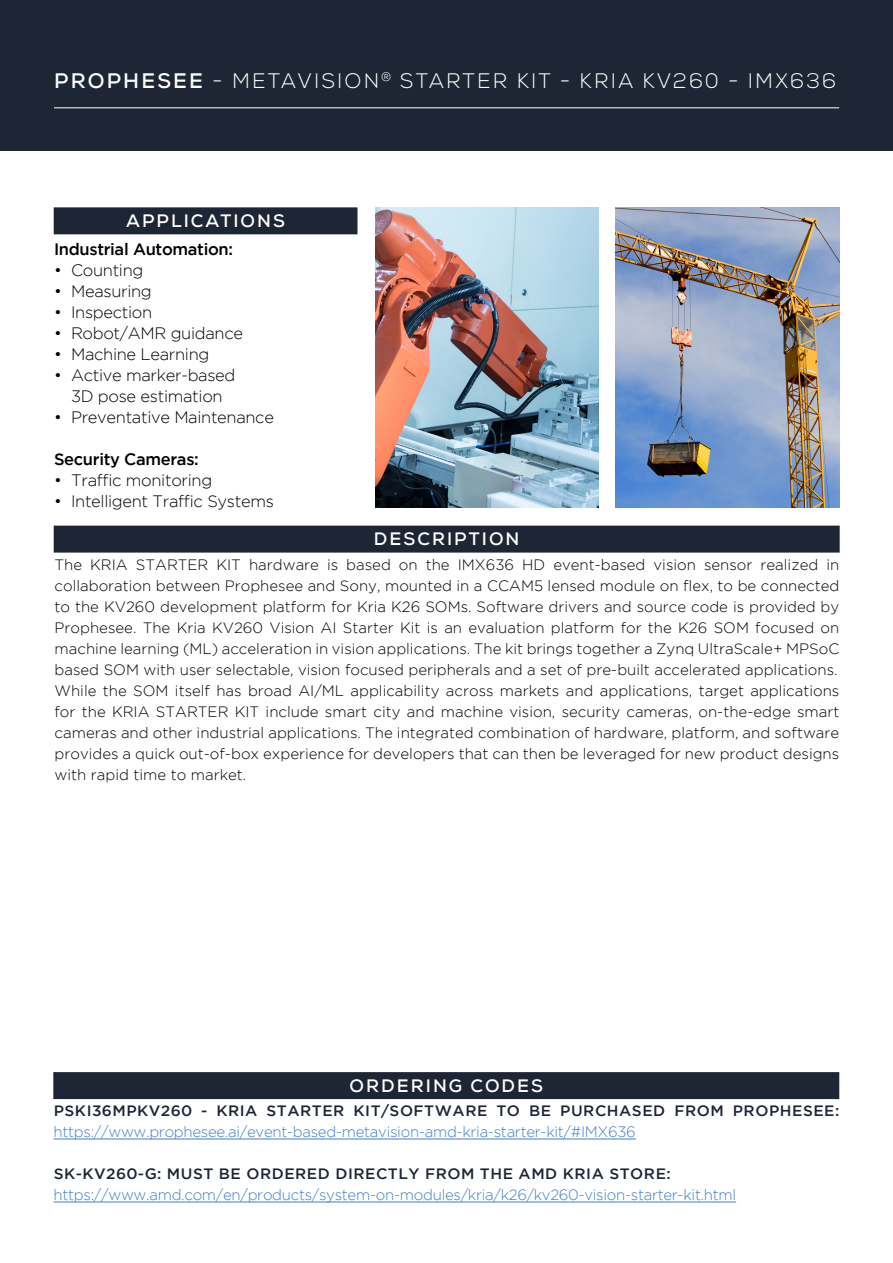
<style>
.page{position:relative;width:893px;height:1263px;background:#fff}
.page>*{position:absolute;margin:0;border:0;box-sizing:border-box;transform-origin:0 0}
.t1{font:300 21px "Nexa";letter-spacing:.105em;color:#fff}
.t2{font:700 18px "Nexa";letter-spacing:.115em;color:#fff}
.t3{font:300 16.5px/21px "Gotham";letter-spacing:-.02em;color:#000;text-align:center}
.t4{font:500 16.5px "Gotham";letter-spacing:-.02em;color:#000}
.t5{font:300 15px/21px "Gotham";color:#000;text-align:justify}
.t6{font:300 15px "Gotham";letter-spacing:-.02em;color:#407ec9}
.t7{font:500 15px "Gotham";letter-spacing:.035em;color:#1e2534}
.s1{font-weight:700}
</style>
<div class="page">
<div style="left:54px;top:1072px;width:785px;height:26px;background:#1e2534"></div>
<div style="left:54px;top:1072px;width:785px;height:27px;border:1px solid #1e2534"></div>
<hr style="left:54px;top:1139px;width:582px;height:1px;background:#407ec9">
<hr style="left:54px;top:1202px;width:682px;height:1px;background:#407ec9">
<div style="left:0;top:0;width:893px;height:150px;background:#1e2534"></div>
<hr style="left:54px;top:108px;width:785px;height:1px;background:#fff">
<div style="left:54px;top:526px;width:785px;height:26px;background:#1e2534"></div>
<div style="left:54px;top:208px;width:303px;height:26px;background:#1e2534"></div>
<img style="left:616px;top:208px;width:223px;height:299px">
<img style="left:375px;top:208px;width:223px;height:299px">
<h1 class="t1" style="left:54px;top:69px;width:783px"><span class="s1">PROPHESEE</span> - METAVISION<sup>®</sup> STARTER KIT - KRIA KV260 - IMX636</h1>
<p class="t2" style="left:126px;top:209px;width:160px">APPLICATIONS</p>
<p class="t4" style="left:54px;top:240px;width:181px">Industrial Automation:</p>
<p class="t3" style="left:54px;top:259px;width:91px">• Counting</p>
<p class="t3" style="left:54px;top:280px;width:99px">• Measuring</p>
<p class="t3" style="left:54px;top:301px;width:100px">• Inspection</p>
<p class="t3" style="left:54px;top:322px;width:191px">• Robot/AMR guidance</p>
<p class="t3" style="left:54px;top:343px;width:157px">• Machine Learning</p>
<p class="t3" style="left:54px;top:364px;width:183px">• Active marker-based<br>3D pose estimation</p>
<p class="t3" style="left:54px;top:407px;width:222px">• Preventative Maintenance</p>
<p class="t4" style="left:54px;top:450px;width:146px">Security Cameras:</p>
<p class="t3" style="left:54px;top:470px;width:160px">• Traffic monitoring</p>
<p class="t3" style="left:54px;top:491px;width:221px">• Intelligent Traffic Systems</p>
<p class="t2" style="left:374px;top:528px;width:147px">DESCRIPTION</p>
<p class="t5" style="left:55px;top:554px;width:786px">The KRIA STARTER KIT hardware is based on the IMX636 HD event-based vision sensor realized in collaboration between Prophesee and Sony, mounted in a CCAM5 lensed module on flex, to be connected to the KV260 development platform for Kria K26 SOMs. Software drivers and source code is provided by Prophesee. The Kria KV260 Vision AI Starter Kit is an evaluation platform for the K26 SOM focused on machine learning (ML) acceleration in vision applications. The kit brings together a Zynq UltraScale+ MPSoC based SOM with user selectable, vision focused peripherals and a set of pre-built accelerated applications.<br>While the SOM itself has broad AI/ML applicability across markets and applications, target applications for the KRIA STARTER KIT include smart city and machine vision, security cameras, on-the-edge smart cameras and other industrial applications. The integrated combination of hardware, platform, and software provides a quick out-of-box experience for developers that can then be leveraged for new product designs with rapid time to market.</p>
<p class="t2" style="left:350px;top:1074px;width:195px">ORDERING CODES</p>
<p class="t7" style="left:54px;top:1102px;width:787px">PSKI36MPKV260 - KRIA STARTER KIT/SOFTWARE TO BE PURCHASED FROM PROPHESEE:</p>
<p class="t6" style="left:54px;top:1124px;width:584px">https://www.prophesee.ai/event-based-metavision-amd-kria-starter-kit/#IMX636</p>
<p class="t7" style="left:54px;top:1165px;width:618px">SK-KV260-G: MUST BE ORDERED DIRECTLY FROM THE AMD KRIA STORE:</p>
<p class="t6" style="left:54px;top:1187px;width:684px">https://www.amd.com/en/products/system-on-modules/kria/k26/kv260-vision-starter-kit.html</p>
</div>
